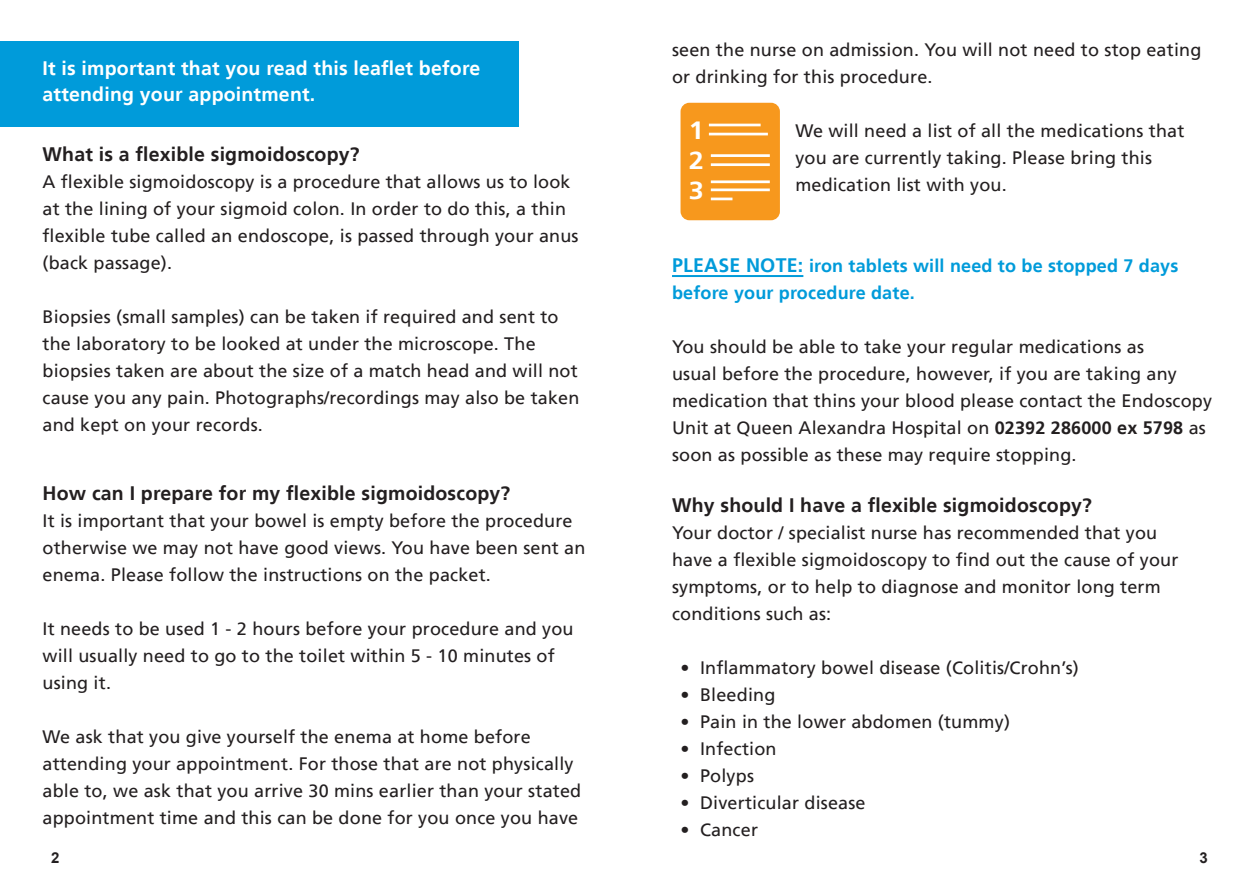
<style>
.page{position:relative;width:1259px;height:893px;background:#fff}
.page>*{position:absolute;margin:0;border:0;box-sizing:border-box;transform-origin:0 0}
.t1{font:700 24.9px/29.8px "Frutiger";color:#fff;text-align:justify;scale:1.08 1}
.t2{font:700 19.5px "Frutiger";letter-spacing:.01em;color:#231f20}
.t3{font:700 19.5px "Frutiger";letter-spacing:.01em;color:#fff}
.t4{font:18px/27px "Frutiger";letter-spacing:.01em;color:#231f20}
.t5{font:700 18px/27px "Frutiger";letter-spacing:.01em;color:#009bda}
.t6{font:700 15px "Arial";color:#231f20}
.s1{font-size:19.5px}
.s2{font-weight:700}
</style>
<div class="page">
<div style="left:0;top:41px;width:519px;height:85px;background:#009bda"></div>
<hr style="left:672px;top:275px;width:131px;height:2px;background:#009bda">
<div style="left:680px;top:103px;width:100px;height:117px;background:#f7981d;border-radius:9px"></div>
<hr style="left:709px;top:124px;width:51px;height:2px;background:#fff">
<hr style="left:709px;top:133px;width:59px;height:2px;background:#fff">
<hr style="left:711px;top:154px;width:59px;height:3px;background:#fff">
<hr style="left:711px;top:163px;width:59px;height:3px;background:#fff">
<hr style="left:711px;top:188px;width:59px;height:3px;background:#fff">
<hr style="left:711px;top:180px;width:59px;height:3px;background:#fff">
<hr style="left:711px;top:198px;width:21px;height:2px;background:#fff">
<p class="t3" style="left:43px;top:57px;width:439px">It is important that you read this leaflet before</p>
<p class="t3" style="left:43px;top:83px;width:274px">attending your appointment.</p>
<p class="t2" style="left:43px;top:143px;width:319px">What is a flexible sigmoidoscopy?</p>
<p class="t4" style="left:43px;top:168px;width:537px">A flexible sigmoidoscopy is a procedure that allows us to look at the lining of your sigmoid colon. In order to do this, a thin flexible tube called an endoscope, is passed through your anus (back passage).</p>
<p class="t4" style="left:43px;top:303px;width:538px">Biopsies (small samples) can be taken if required and sent to the laboratory to be looked at under the microscope. The biopsies taken are about the size of a match head and will not cause you any pain. Photographs/recordings may also be taken and kept on your records.</p>
<p class="t2" style="left:43px;top:482px;width:469px">How can I prepare for my flexible sigmoidoscopy?</p>
<p class="t4" style="left:43px;top:507px;width:544px">It is important that your bowel is empty before the procedure otherwise we may not have good views. You have been sent an enema. Please follow the instructions on the packet.</p>
<p class="t4" style="left:43px;top:615px;width:532px">It needs to be used 1 - 2 hours before your procedure and you will usually need to go to the toilet within 5 - 10 minutes of using it.</p>
<p class="t4" style="left:43px;top:723px;width:540px">We ask that you give yourself the enema at home before attending your appointment. For those that are not physically able to, we ask that you arrive 30 mins earlier than your stated appointment time and this can be done for you once you have</p>
<p class="t4" style="left:672px;top:36px;width:531px">seen the nurse on admission. You will not need to stop eating or drinking for this procedure.</p>
<p class="t4" style="left:795px;top:117px;width:390px">We will need a list of all the medications that you are currently taking. Please bring this medication list with you.</p>
<h1 class="t1" style="left:688px;top:115px;width:15px">1<br>2<br>3</h1>
<p class="t5" style="left:672px;top:252px;width:508px"><span class="s1">PLEASE NOTE:</span> iron tablets will need to be stopped 7 days before your procedure date.</p>
<p class="t4" style="left:672px;top:333px;width:541px">You should be able to take your regular medications as<br>usual before the procedure, however, if you are taking any medication that thins your blood please contact the Endoscopy Unit at Queen Alexandra Hospital on <span class="s2">02392 286000 ex 5798</span> as soon as possible as these may require stopping.</p>
<p class="t2" style="left:672px;top:494px;width:421px">Why should I have a flexible sigmoidoscopy?</p>
<p class="t4" style="left:672px;top:519px;width:508px">Your doctor / specialist nurse has recommended that you have a flexible sigmoidoscopy to find out the cause of your symptoms, or to help to diagnose and monitor long term conditions such as:</p>
<p class="t4" style="left:680px;top:654px;width:400px">• Inflammatory bowel disease (Colitis/Crohn’s)</p>
<p class="t4" style="left:680px;top:681px;width:96px">• Bleeding</p>
<p class="t4" style="left:680px;top:708px;width:331px">• Pain in the lower abdomen (tummy)</p>
<p class="t4" style="left:680px;top:735px;width:97px">• Infection</p>
<p class="t4" style="left:680px;top:762px;width:75px">• Polyps</p>
<p class="t4" style="left:680px;top:789px;width:187px">• Diverticular disease</p>
<p class="t4" style="left:680px;top:816px;width:79px">• Cancer</p>
<p class="t6" style="left:51px;top:847px;width:10px">2</p>
<p class="t6" style="left:1199px;top:847px;width:10px">3</p>
</div>
